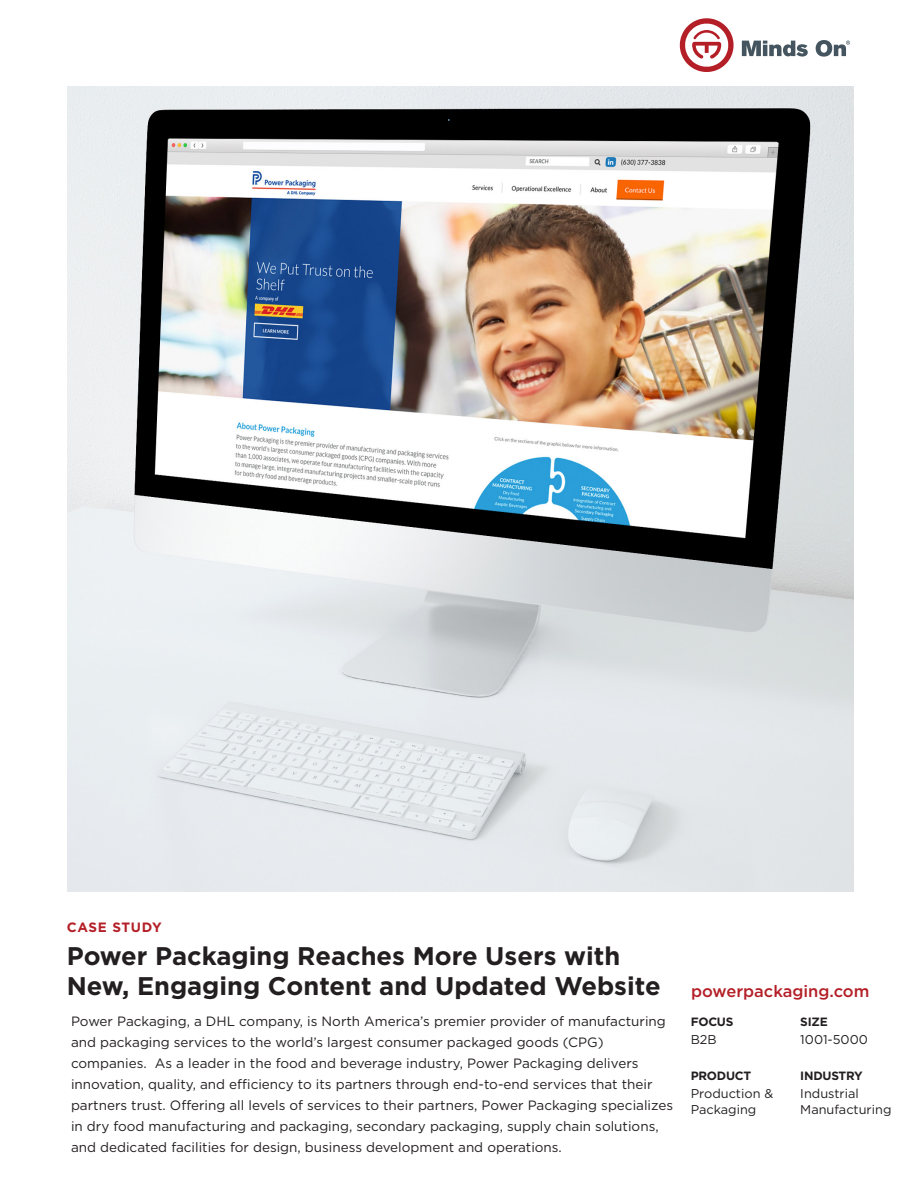
<style>
.page{position:relative;width:918px;height:1188px;background:#fff}
.page>*{position:absolute;margin:0;border:0;box-sizing:border-box;transform-origin:0 0}
.t1{font:700 25.5px/30px "Gotham";color:#231f20}
.Caption___Footer{font:500 16.5px "Gotham";color:#b41f27}
.Body_Text{font:13.5px/21px "Gotham";color:#231f20}
.Body_Text-2{font:700 13.5px "Gotham";letter-spacing:.05em;color:#b41f27}
.Body_Text-3{font:12.75px/16.5px "Gotham";color:#231f20}
.Body_Text-4{font:700 12px "Gotham";letter-spacing:-.02em;color:#231f20}
</style>
<div class="page">
<img style="left:67px;top:86px;width:786px;height:806px">
<svg style="left:680px;top:18px;width:54px;height:54px"></svg>
<svg style="left:742px;top:40px;width:108px;height:17px"></svg>
<p class="Body_Text-2" style="left:67px;top:918px;width:97px">CASE STUDY</p>
<p class="t1" style="left:67px;top:941px;width:595px">Power Packaging Reaches More Users with<br>New, Engaging Content and Updated Website</p>
<p class="Body_Text" style="left:71px;top:1010px;width:604px">Power Packaging, a DHL company, is North America’s premier provider of manufacturing and packaging services to the world’s largest consumer packaged goods (CPG) companies. As a leader in the food and beverage industry, Power Packaging delivers innovation, quality, and efficiency to its partners through end-to-end services that their partners trust. Offering all levels of services to their partners, Power Packaging specializes in dry food manufacturing and packaging, secondary packaging, supply chain solutions, and dedicated facilities for design, business development and operations.</p>
<p class="Caption___Footer" style="left:691px;top:980px;width:180px">powerpackaging.com</p>
<p class="Body_Text-4" style="left:691px;top:1013px;width:44px">FOCUS</p>
<p class="Body_Text-3" style="left:691px;top:1031px;width:28px">B2B</p>
<p class="Body_Text-4" style="left:691px;top:1067px;width:62px">PRODUCT</p>
<p class="Body_Text-3" style="left:691px;top:1085px;width:84px">Production &amp;<br>Packaging</p>
<p class="Body_Text-4" style="left:800px;top:1013px;width:29px">SIZE</p>
<p class="Body_Text-3" style="left:800px;top:1031px;width:69px">1001-5000</p>
<p class="Body_Text-4" style="left:800px;top:1067px;width:64px">INDUSTRY</p>
<p class="Body_Text-3" style="left:800px;top:1085px;width:93px">Industrial<br>Manufacturing</p>
</div>
